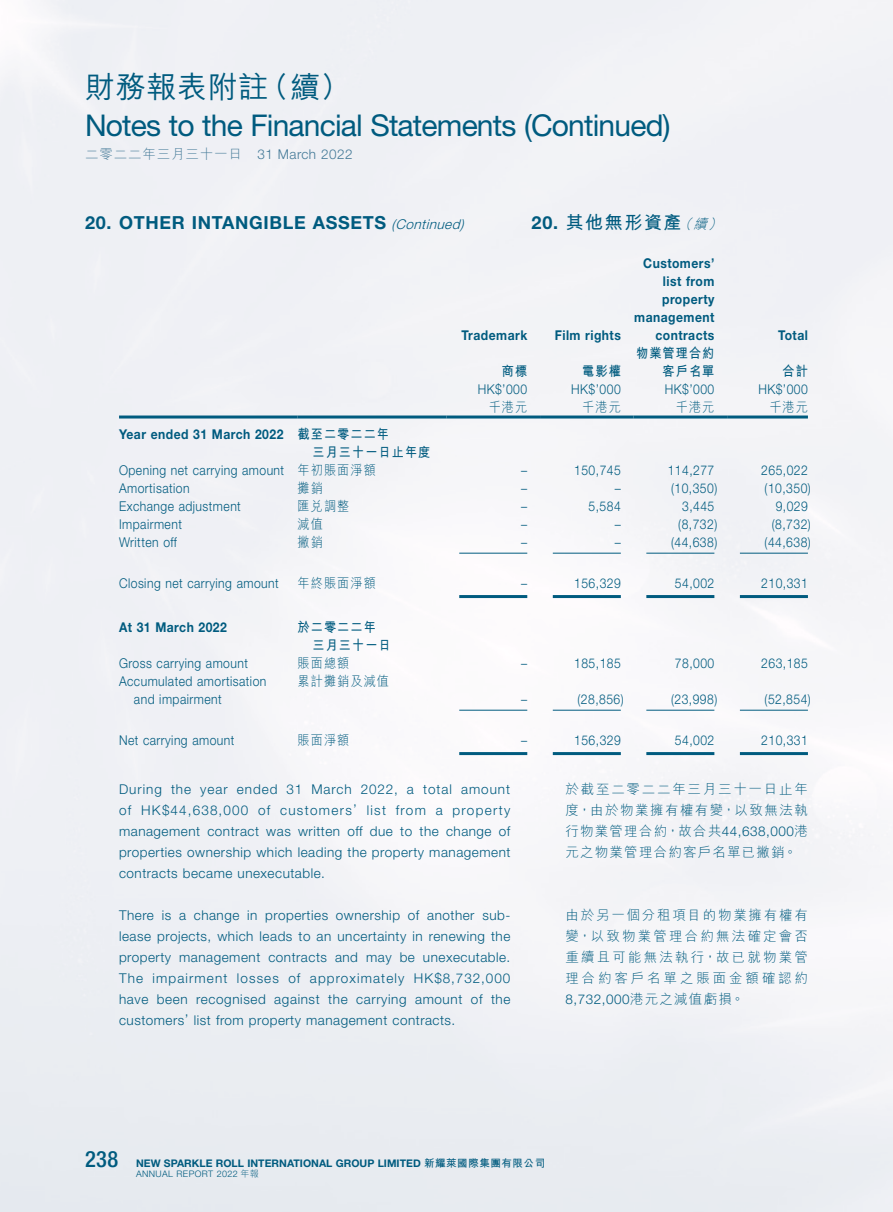
<style>
.page{position:relative;width:893px;height:1212px;background:#fff}
.page>*{position:absolute;margin:0;border:0;box-sizing:border-box;transform-origin:0 0}
.t1{font:30px "Helvetica Neue LT Std";letter-spacing:-.025em;color:#005b7f}
.t2{font:500 30px "M Hei HK";letter-spacing:.025em;color:#005b7f}
.t3{font:500 condensed 22.5px "Helvetica Neue LT Std";color:#005b7f}
.Heading_1{font:700 18px "Helvetica Neue LT Std";letter-spacing:.04em;color:#005b7f}
.C_Heading_1{font:700 18px "M Hei HK";letter-spacing:.09em;color:#005b7f}
.Body_Text{font:300 13.5px/21px "Helvetica Neue LT Std";letter-spacing:.04em;color:#005b7f;text-align:justify}
.Body_Text-2{font:300 13.5px/18px "Helvetica Neue LT Std";letter-spacing:.04em;color:#005b7f;scale:.9 1}
.Body_Text-3{font:300 13.5px/21px "M Hei HK";letter-spacing:.1em;color:#005b7f;text-align:justify}
.Body_Text-4{font:700 13.5px "Helvetica Neue LT Std";letter-spacing:.04em;color:#005b7f;scale:.9 1}
.Body_Text-5{font:300 13.5px "M Hei HK";letter-spacing:.1em;color:#005b7f;scale:.9 1}
.Body_Text-6{font:700 13.5px/18px "M Hei HK";letter-spacing:.09em;color:#005b7f;scale:.9 1}
.t4{font:300 13.5px "M Hei HK";letter-spacing:.065em;color:#437997}
.t5{font:700 10.5px "Helvetica Neue LT Std";letter-spacing:.005em;color:#005b7f}
.t6{font:300 9px "Helvetica Neue LT Std";letter-spacing:.045em;color:#005b7f}
.s1{font-family:"Helvetica Neue LT Std"}
.s2{font-weight:300;font-style:italic;font-size:13.5px}
.s3{font-family:"M Hei HK"}
</style>
<div class="page">
<hr style="left:119px;top:415px;width:179px;height:3px;background:#005b7f">
<hr style="left:298px;top:415px;width:148px;height:3px;background:#005b7f">
<hr style="left:446px;top:415px;width:94px;height:3px;background:#005b7f">
<hr style="left:540px;top:415px;width:94px;height:3px;background:#005b7f">
<hr style="left:634px;top:415px;width:93px;height:3px;background:#005b7f">
<hr style="left:727px;top:415px;width:81px;height:3px;background:#005b7f">
<hr style="left:459px;top:553px;width:68px;height:1px;background:#005b7f">
<hr style="left:553px;top:553px;width:68px;height:1px;background:#005b7f">
<hr style="left:646px;top:553px;width:68px;height:1px;background:#005b7f">
<hr style="left:740px;top:553px;width:68px;height:1px;background:#005b7f">
<hr style="left:459px;top:595px;width:68px;height:3px;background:#005b7f">
<hr style="left:553px;top:595px;width:68px;height:3px;background:#005b7f">
<hr style="left:646px;top:595px;width:68px;height:3px;background:#005b7f">
<hr style="left:740px;top:595px;width:68px;height:3px;background:#005b7f">
<hr style="left:459px;top:710px;width:68px;height:1px;background:#005b7f">
<hr style="left:553px;top:710px;width:68px;height:1px;background:#005b7f">
<hr style="left:646px;top:710px;width:68px;height:1px;background:#005b7f">
<hr style="left:740px;top:710px;width:68px;height:1px;background:#005b7f">
<hr style="left:459px;top:752px;width:68px;height:3px;background:#005b7f">
<hr style="left:553px;top:752px;width:68px;height:3px;background:#005b7f">
<hr style="left:646px;top:752px;width:68px;height:3px;background:#005b7f">
<hr style="left:740px;top:752px;width:68px;height:3px;background:#005b7f">
<h1 class="t2" style="left:85px;top:66px;width:267px">財務報表附註（續）</h1>
<h1 class="t1" style="left:85px;top:107px;width:587px">Notes to the Financial Statements (Continued)</h1>
<p class="t4" style="left:85px;top:148px;width:269px">二零二二年三月三十一日 <span class="s1">31 March 2022</span></p>
<p class="Heading_1" style="left:85px;top:211px;width:380px">20. OTHER INTANGIBLE ASSETS <span class="s2">(Continued)</span></p>
<p class="C_Heading_1" style="left:532px;top:209px;width:195px"><span class="s1">20.</span> 其他無形資產<span class="s2">（續）</span></p>
<p class="Body_Text-4" style="left:461px;top:327px;width:75px">Trademark</p>
<p class="Body_Text-4" style="left:555px;top:327px;width:75px">Film rights</p>
<p class="Body_Text-6" style="left:502px;top:361px;width:30px">商標</p>
<p class="Body_Text-6" style="left:582px;top:361px;width:44px">電影權</p>
<p class="Body_Text-4" style="left:643px;top:255px;width:81px">Customers’</p>
<p class="Body_Text-4" style="left:663px;top:273px;width:59px">list from</p>
<p class="Body_Text-4" style="left:662px;top:291px;width:60px">property</p>
<p class="Body_Text-4" style="left:634px;top:309px;width:91px">management</p>
<p class="Body_Text-4" style="left:655px;top:327px;width:67px">contracts</p>
<p class="Body_Text-4" style="left:778px;top:327px;width:35px">Total</p>
<p class="Body_Text-6" style="left:636px;top:343px;width:88px">物業管理合約</p>
<p class="Body_Text-6" style="left:663px;top:361px;width:59px">客戶名單</p>
<p class="Body_Text-6" style="left:783px;top:361px;width:30px">合計</p>
<p class="Body_Text-2" style="left:478px;top:380px;width:57px">HK$’000</p>
<p class="Body_Text-2" style="left:571px;top:380px;width:57px">HK$’000</p>
<p class="Body_Text-2" style="left:665px;top:380px;width:57px">HK$’000</p>
<p class="Body_Text-2" style="left:758px;top:380px;width:57px">HK$’000</p>
<p class="Body_Text-5" style="left:489px;top:400px;width:44px">千港元</p>
<p class="Body_Text-5" style="left:582px;top:400px;width:44px">千港元</p>
<p class="Body_Text-5" style="left:676px;top:400px;width:44px">千港元</p>
<p class="Body_Text-5" style="left:769px;top:400px;width:44px">千港元</p>
<p class="Body_Text-4" style="left:119px;top:426px;width:184px">Year ended 31 March 2022</p>
<p class="Body_Text-6" style="left:313px;top:424px;width:133px;text-indent:-15px">截至二零二二年<br>三月三十一日止年度</p>
<p class="Body_Text-2" style="left:119px;top:461px;width:185px">Opening net carrying amount</p>
<p class="Body_Text-5" style="left:298px;top:463px;width:88px">年初賬面淨額</p>
<p class="Body_Text-2" style="left:521px;top:461px;width:8px">–</p>
<p class="Body_Text-2" style="left:574px;top:461px;width:53px">150,745</p>
<p class="Body_Text-2" style="left:668px;top:461px;width:53px">114,277</p>
<p class="Body_Text-2" style="left:761px;top:461px;width:53px">265,022</p>
<p class="Body_Text-2" style="left:119px;top:479px;width:80px">Amortisation</p>
<p class="Body_Text-5" style="left:298px;top:481px;width:30px">攤銷</p>
<p class="Body_Text-2" style="left:521px;top:479px;width:8px">–</p>
<p class="Body_Text-2" style="left:615px;top:479px;width:8px">–</p>
<p class="Body_Text-2" style="left:671px;top:479px;width:53px">(10,350)</p>
<p class="Body_Text-2" style="left:765px;top:479px;width:53px">(10,350)</p>
<p class="Body_Text-2" style="left:119px;top:497px;width:137px">Exchange adjustment</p>
<p class="Body_Text-5" style="left:298px;top:499px;width:59px">匯兌調整</p>
<p class="Body_Text-2" style="left:521px;top:497px;width:8px">–</p>
<p class="Body_Text-2" style="left:589px;top:497px;width:37px">5,584</p>
<p class="Body_Text-2" style="left:682px;top:497px;width:37px">3,445</p>
<p class="Body_Text-2" style="left:776px;top:497px;width:37px">9,029</p>
<p class="Body_Text-2" style="left:119px;top:515px;width:71px">Impairment</p>
<p class="Body_Text-5" style="left:298px;top:517px;width:30px">減值</p>
<p class="Body_Text-2" style="left:521px;top:515px;width:8px">–</p>
<p class="Body_Text-2" style="left:615px;top:515px;width:8px">–</p>
<p class="Body_Text-2" style="left:678px;top:515px;width:45px">(8,732)</p>
<p class="Body_Text-2" style="left:772px;top:515px;width:45px">(8,732)</p>
<p class="Body_Text-2" style="left:119px;top:533px;width:66px">Written off</p>
<p class="Body_Text-5" style="left:298px;top:535px;width:30px">撇銷</p>
<p class="Body_Text-2" style="left:521px;top:533px;width:8px">–</p>
<p class="Body_Text-2" style="left:615px;top:533px;width:8px">–</p>
<p class="Body_Text-2" style="left:671px;top:533px;width:53px">(44,638)</p>
<p class="Body_Text-2" style="left:765px;top:533px;width:53px">(44,638)</p>
<p class="Body_Text-2" style="left:119px;top:574px;width:179px">Closing net carrying amount</p>
<p class="Body_Text-5" style="left:298px;top:576px;width:88px">年終賬面淨額</p>
<p class="Body_Text-2" style="left:521px;top:574px;width:8px">–</p>
<p class="Body_Text-2" style="left:574px;top:574px;width:53px">156,329</p>
<p class="Body_Text-2" style="left:675px;top:574px;width:45px">54,002</p>
<p class="Body_Text-2" style="left:761px;top:574px;width:53px">210,331</p>
<p class="Body_Text-4" style="left:119px;top:619px;width:121px">At 31 March 2022</p>
<p class="Body_Text-6" style="left:313px;top:617px;width:88px;text-indent:-15px">於二零二二年三月三十一日</p>
<p class="Body_Text-2" style="left:119px;top:654px;width:145px">Gross carrying amount</p>
<p class="Body_Text-5" style="left:298px;top:656px;width:59px">賬面總額</p>
<p class="Body_Text-2" style="left:521px;top:654px;width:8px">–</p>
<p class="Body_Text-2" style="left:574px;top:654px;width:53px">185,185</p>
<p class="Body_Text-2" style="left:675px;top:654px;width:45px">78,000</p>
<p class="Body_Text-2" style="left:761px;top:654px;width:53px">263,185</p>
<p class="Body_Text-2" style="left:134px;top:672px;width:149px;text-indent:-15px">Accumulated amortisation and impairment</p>
<p class="Body_Text-5" style="left:298px;top:674px;width:103px">累計攤銷及減值</p>
<p class="Body_Text-2" style="left:521px;top:690px;width:8px">–</p>
<p class="Body_Text-2" style="left:577px;top:690px;width:53px">(28,856)</p>
<p class="Body_Text-2" style="left:671px;top:690px;width:53px">(23,998)</p>
<p class="Body_Text-2" style="left:765px;top:690px;width:53px">(52,854)</p>
<p class="Body_Text-2" style="left:119px;top:731px;width:130px">Net carrying amount</p>
<p class="Body_Text-5" style="left:298px;top:733px;width:59px">賬面淨額</p>
<p class="Body_Text-2" style="left:521px;top:731px;width:8px">–</p>
<p class="Body_Text-2" style="left:574px;top:731px;width:53px">156,329</p>
<p class="Body_Text-2" style="left:675px;top:731px;width:45px">54,002</p>
<p class="Body_Text-2" style="left:761px;top:731px;width:53px">210,331</p>
<p class="Body_Text" style="left:119px;top:778px;width:393px">During the year ended 31 March 2022, a total amount of HK$44,638,000 of customers’ list from a property management contract was written off due to the change of properties ownership which leading the property management contracts became unexecutable.</p>
<p class="Body_Text" style="left:119px;top:904px;width:393px">There is a change in properties ownership of another sub&shy;lease projects, which leads to an uncertainty in renewing the property management contracts and may be unexecutable.<br>The impairment losses of approximately HK$8,732,000 have been recognised against the carrying amount of the customers’ list from property management contracts.</p>
<p class="Body_Text-3" style="left:566px;top:778px;width:244px">於截至二零二二年三月三十一日止年度，由於物業擁有權有變，以致無法執行物業管理合約，故合共<span class="s1">44,638,000</span>港元之物業管理合約客戶名單已撇銷。</p>
<p class="Body_Text-3" style="left:566px;top:904px;width:244px">由於另一個分租項目的物業擁有權有變，以致物業管理合約無法確定會否重續且可能無法執行，故已就物業管理合約客戶名單之賬面金額確認約<span class="s1">8,732,000</span>港元之減值虧損。</p>
<h2 class="t3" style="left:85px;top:1145px;width:35px">238</h2>
<p class="t5" style="left:136px;top:1156px;width:411px">NEW SPARKLE ROLL INTERNATIONAL GROUP LIMITED <span class="s3">新耀萊國際集團有限公司</span></p>
<p class="t6" style="left:136px;top:1168px;width:124px">ANNUAL REPORT 2022 <span class="s3">年報</span></p>
</div>
